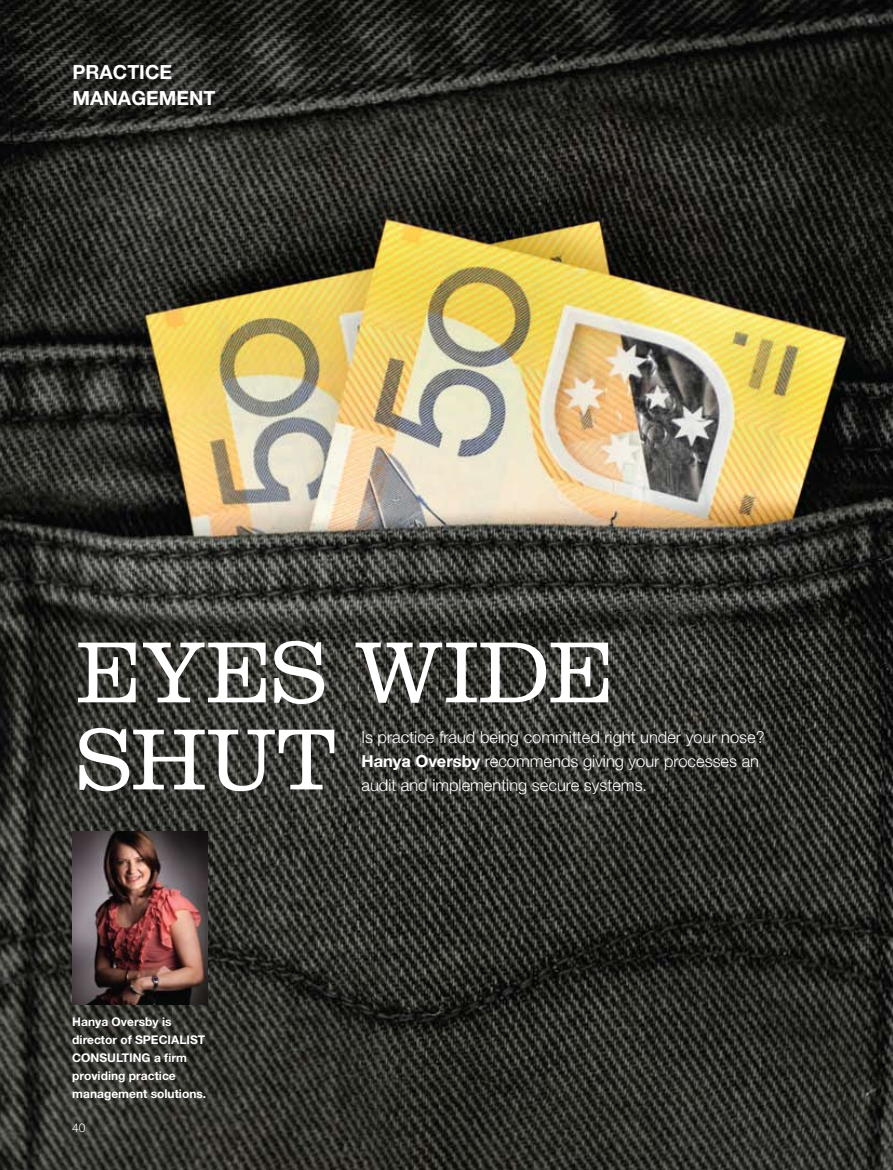
<style>
.page{position:relative;width:893px;height:1170px;background:#fff}
.page>*{position:absolute;margin:0;border:0;box-sizing:border-box;transform-origin:0 0}
.t1{font:300 90px/87px "Clarendon";color:#fff}
.t2{font:700 19.5px/25.5px "Helvetica Neue";color:#fff}
.t3{font:300 16.5px/24px "Helvetica Neue";color:#fff}
.t4{font:700 12px/18px "Helvetica Neue";color:#fff}
.t5{font:300 12px "Helvetica Neue";color:#fff}
.s1{font-weight:700}
</style>
<div class="page">
<img style="left:0;top:0;width:893px;height:1169px">
<img style="left:72px;top:831px;width:135px;height:172px">
<p class="t2" style="left:72px;top:59px;width:144px">Practice<br>MANAGEMENT</p>
<h1 class="t1" style="left:77px;top:627px;width:539px">EYES WIDE<br>SHUT</h1>
<p class="t3" style="left:361px;top:724px;width:405px">Is practice fraud being committed right under your nose?<br><span class="s1">Hanya Oversby</span> recommends giving your processes an audit and implementing secure systems.</p>
<p class="t4" style="left:72px;top:1011px;width:101px">Hanya Oversby is director of SPECIA</p>
<p class="t4" style="left:72px;top:1029px;width:135px;text-indent:107px">LIST<br>CONSULTI NG a firm providing practice management solutions.</p>
<p class="t5" style="left:72px;top:1119px;width:15px">40</p>
</div>
